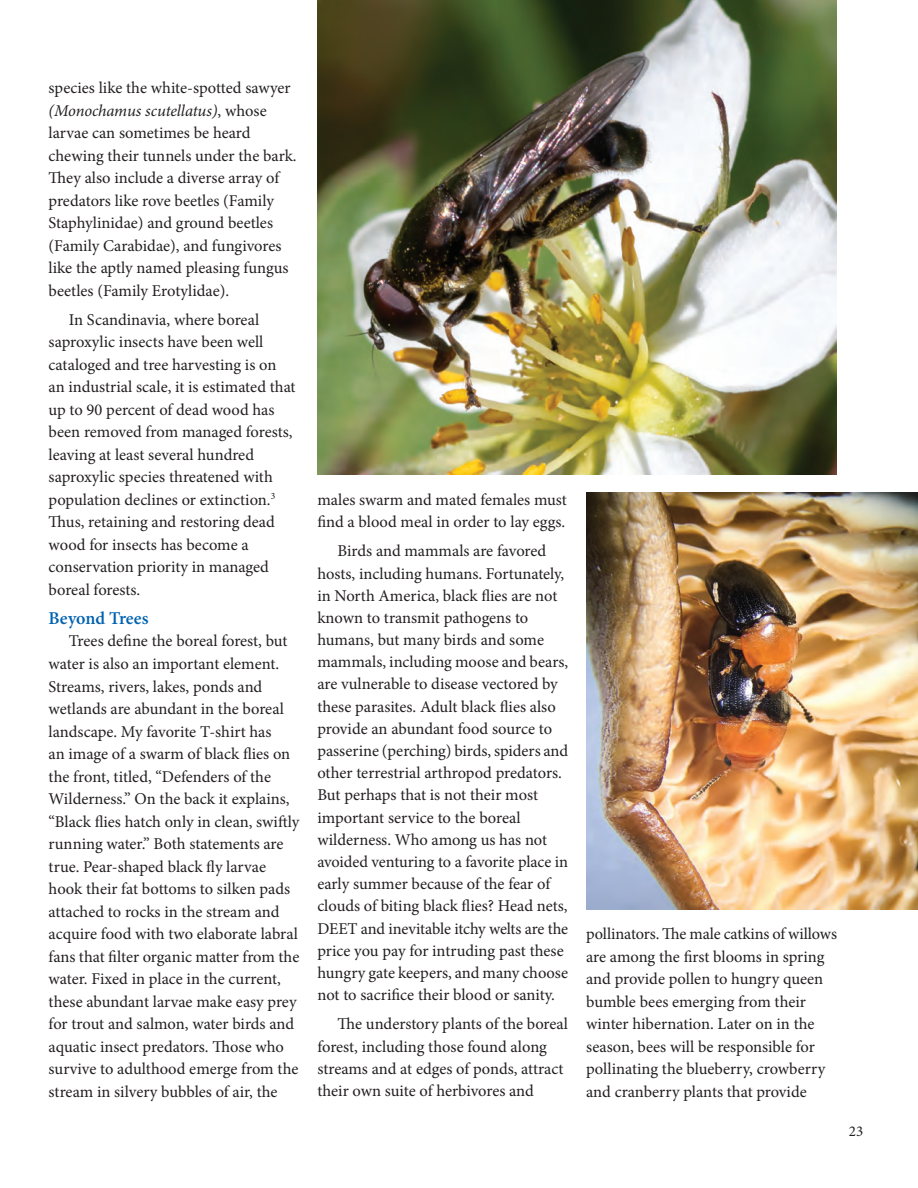
<style>
.page{position:relative;width:918px;height:1188px;background:#fff}
.page>*{position:absolute;margin:0;border:0;box-sizing:border-box;transform-origin:0 0}
.t1{font:600 18px "Minion Pro";color:#0162b0}
.t2{font:16.5px/22.5px "Minion Pro";letter-spacing:-.005em;color:#231f20}
.t3{font:15px "Minion Pro";color:#231f20}
.s1{font-style:italic}
</style>
<div class="page">
<img style="left:317px;top:0;width:520px;height:474px">
<img style="left:586px;top:492px;width:332px;height:418px">
<p class="t2" style="left:49px;top:77px;width:250px">species like the white-spotted sawyer <span class="s1">(Monochamus scutellatus)</span>, whose larvae can sometimes be heard chewing their tunnels under the bark.<br>Tey also include a diverse array of predators like rove beetles (Family Staphylinidae) and ground beetles (Family Carabidae), and fungivores like the aptly named pleasing fungus beetles (Family Erotylidae).</p>
<p class="t2" style="left:49px;top:308px;width:249px;text-indent:20px">In Scandinavia, where boreal saproxylic insects have been well cataloged and tree harvesting is on an industrial scale, it is estimated that up to 90 percent of dead wood has been removed from managed forests, leaving at least several hundred saproxylic species threatened with population declines or extinction.<sup>3<br></sup>Tus, retaining and restoring dead wood for insects has become a conservation priority in managed boreal forests.</p>
<h2 class="t1" style="left:49px;top:606px;width:101px">Beyond Trees</h2>
<p class="t2" style="left:49px;top:630px;width:252px;text-indent:20px">Trees defne the boreal forest, but water is also an important element.<br>Streams, rivers, lakes, ponds and wetlands are abundant in the boreal landscape. My favorite T-shirt has<br>an image of a swarm of black fies on the front, titled, “Defenders of the Wilderness.” On the back it explains, “Black fies hatch only in clean, swifly running water.” Both statements are true. Pear-shaped black fy larvae hook their fat bottoms to silken pads attached to rocks in the stream and acquire food with two elaborate labral fans that flter organic matter from the water. Fixed in place in the current, these abundant larvae make easy prey for trout and salmon, water birds and aquatic insect predators. Tose who survive to adulthood emerge from the stream in silvery bubbles of air, the</p>
<p class="t2" style="left:317px;top:488px;width:251px">males swarm and mated females must fnd a blood meal in order to lay eggs.</p>
<p class="t2" style="left:317px;top:540px;width:252px;text-indent:20px">Birds and mammals are favored hosts, including humans. Fortunately, in North America, black fies are not known to transmit pathogens to humans, but many birds and some mammals, including moose and bears, are vulnerable to disease vectored by these parasites. Adult black fies also provide an abundant food source to passerine (perching) birds, spiders and other terrestrial arthropod predators.<br>But perhaps that is not their most important service to the boreal wilderness. Who among us has not avoided venturing to a favorite place in early summer because of the fear of clouds of biting black fies? Head nets, DEET and inevitable itchy welts are the price you pay for intruding past these hungry gate keepers, and many choose not to sacrifce their blood or sanity.</p>
<p class="t2" style="left:317px;top:1013px;width:252px;text-indent:20px">Te understory plants of the boreal forest, including those found along streams and at edges of ponds, attract their own suite of herbivores and</p>
<p class="t2" style="left:586px;top:923px;width:252px">pollinators. Te male catkins of willows are among the frst blooms in spring and provide pollen to hungry queen bumble bees emerging from their winter hibernation. Later on in the season, bees will be responsible for pollinating the blueberry, crowberry and cranberry plants that provide</p>
<p class="t3" style="left:849px;top:1121px;width:16px">23</p>
</div>
